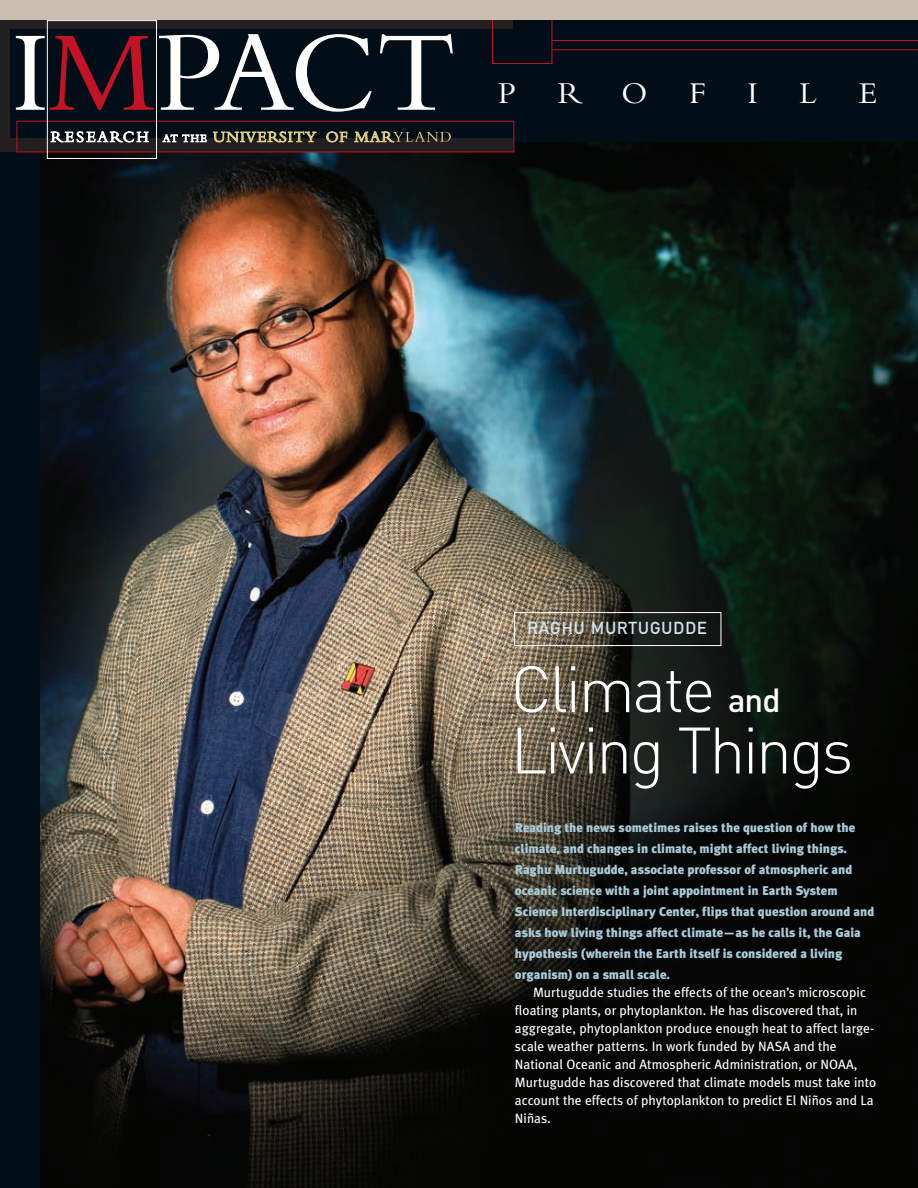
<style>
.page{position:relative;width:918px;height:1188px;background:#fff}
.page>*{position:absolute;margin:0;border:0;box-sizing:border-box;transform-origin:0 0}
.t1{font:118.8px "Bembo";letter-spacing:-.02em;color:#fff}
.t2{font:300 64.5px/61.3px "DIN";letter-spacing:-.04em;color:#fff}
.t3{font:31.5px "Bembo";color:#fff}
.t4{font:17.1px "DIN Mittelschrift";letter-spacing:.06em;color:#d2e2ea}
.t5{font:13.5px/18px "Meta Plus";color:#fff}
.t6{font:900 12.75px/21px "Meta Plus";color:#aacad8}
.s1{color:#c41324}
.s2{font-weight:500;font-size:33px}
</style>
<div class="page">
<img style="left:40px;top:142px;width:878px;height:1046px">
<div style="left:514px;top:612px;width:207px;height:34px;border:1px solid #fff"></div>
<div style="left:0;top:0;width:40px;height:1188px;background:#010e18"></div>
<div style="left:0;top:0;width:918px;height:142px;background:#010e18"></div>
<div style="left:0;top:0;width:513px;height:152px;background:#231f20"></div>
<div style="left:11px;top:30px;width:502px;height:108px;background:#010e18"></div>
<div style="left:17px;top:121px;width:497px;height:31px;border:1px solid #c41324"></div>
<svg style="left:492px;top:20px;width:60px;height:44px"></svg>
<hr style="left:552px;top:49px;width:366px;height:1px;background:#c41324">
<hr style="left:552px;top:40px;width:366px;height:1px;background:#c41324">
<div style="left:47px;top:20px;width:110px;height:139px;border:1px solid #fff"></div>
<svg style="left:51px;top:132px;width:98px;height:10px"></svg>
<svg style="left:163px;top:135px;width:44px;height:7px"></svg>
<svg style="left:213px;top:132px;width:104px;height:10px"></svg>
<svg style="left:326px;top:132px;width:21px;height:10px"></svg>
<svg style="left:354px;top:132px;width:97px;height:10px"></svg>
<div style="left:0;top:0;width:918px;height:20px;background:#cabeb0"></div>
<h1 class="t1" style="left:11px;top:31px;width:448px">I<span class="s1">M</span>PACT</h1>
<h3 class="t3" style="left:498px;top:82px;width:19px">P</h3>
<h3 class="t3" style="left:558px;top:82px;width:91px">R O</h3>
<h3 class="t3" style="left:689px;top:82px;width:18px">F</h3>
<h3 class="t3" style="left:747px;top:82px;width:12px">I</h3>
<h3 class="t3" style="left:800px;top:82px;width:19px">L</h3>
<h3 class="t3" style="left:859px;top:82px;width:20px">E</h3>
<h3 class="t4" style="left:527px;top:622px;width:181px">RAGHU MURTUGUDDE</h3>
<h2 class="t2" style="left:511px;top:666px;width:344px">Climate <span class="s2">and<br></span>Living Things</h2>
<p class="t6" style="left:515px;top:817px;width:361px">Reading the news sometimes raises the question of how the climate, and changes in climate, might affect living things.<br>Raghu Murtugudde, associate professor of atmospheric and oceanic science with a joint appointment in Earth System Science Interdisciplinary Center, flips that question around and asks how living things affect climate—as he calls it, the Gaia hypothesis (wherein the Earth itself is considered a living organism) on a small scale.</p>
<p class="t5" style="left:515px;top:983px;width:363px;text-indent:18px">Murtugudde studies the effects of the ocean’s microscopic floating plants, or phytoplankton. He has discovered that, in aggregate, phytoplankton produce enough heat to affect large&shy;scale weather patterns. In work funded by NASA and the National Oceanic and Atmospheric Administration, or NOAA, Murtugudde has discovered that climate models must take into account the effects of phytoplankton to predict El Niños and La Niñas.</p>
</div>
